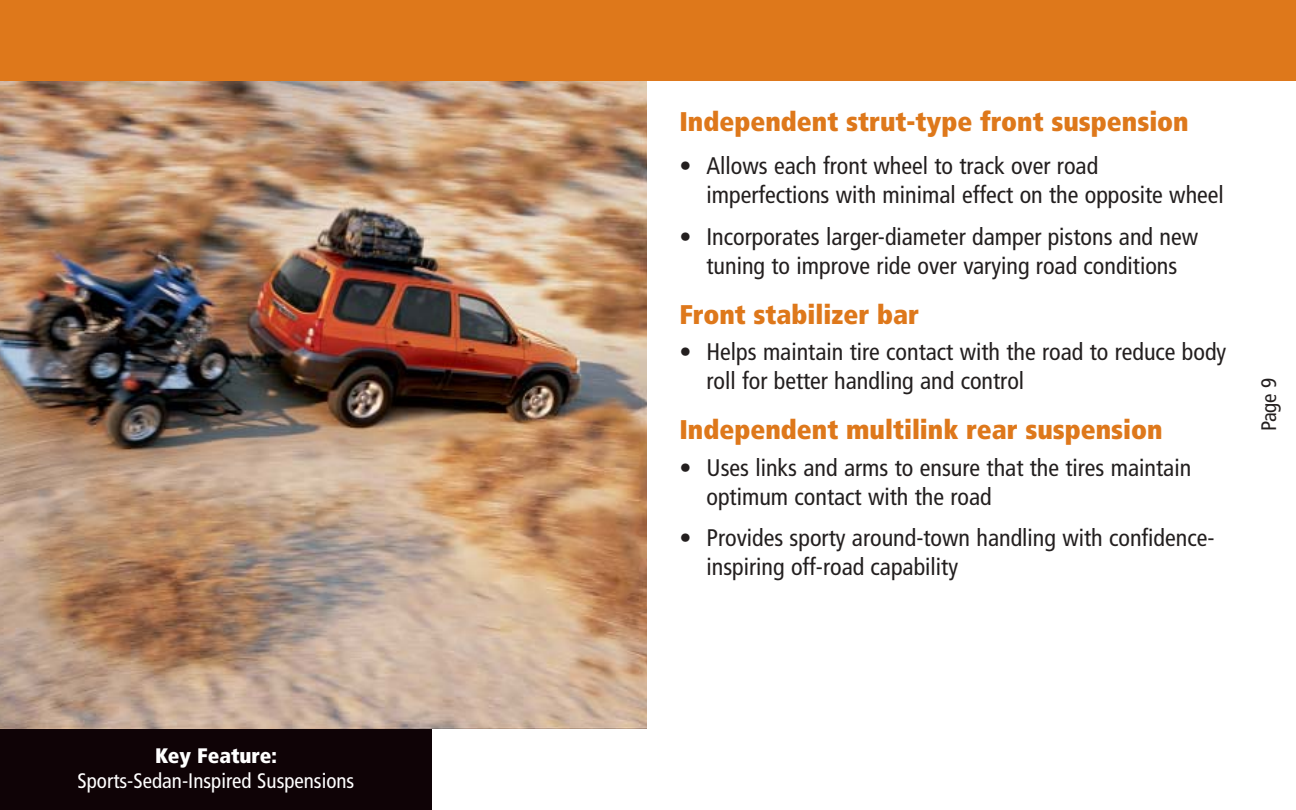
<style>
.page{position:relative;width:1296px;height:810px;background:#fff}
.page>*{position:absolute;margin:0;border:0;box-sizing:border-box;transform-origin:0 0}
.t1{font:900 condensed 27px "Frutiger";color:#de781b}
.t2{font:condensed 24px/28.8px "Frutiger";color:#231f1f}
.t3{font:condensed 21px "Frutiger";color:#fff}
.t4{font:900 condensed 21px "Frutiger";color:#fff}
.t5{font:condensed 21px "Frutiger";color:#231f1f}
</style>
<div class="page">
<img style="left:0;top:81px;width:646px;height:648px">
<div style="left:0;top:0;width:1296px;height:81px;background:#de781b"></div>
<div style="left:0;top:729px;width:432px;height:81px;background:#0f0306"></div>
<p class="t4" style="left:155px;top:747px;width:123px">Key Feature:</p>
<p class="t3" style="left:78px;top:772px;width:278px">Sports-Sedan-Inspired Suspensions</p>
<p class="t1" style="left:680px;top:111px;width:511px">Independent strut-type front suspension</p>
<p class="t2" style="left:706px;top:154px;width:519px;text-indent:-27px">• Allows each front wheel to track over road imperfections with minimal effect on the opposite wheel</p>
<p class="t2" style="left:680px;top:224px;width:520px;text-align:center">• Incorporates larger-diameter damper pistons and new tuning to improve ride over varying road conditions</p>
<p class="t1" style="left:680px;top:303px;width:241px">Front stabilizer bar</p>
<p class="t2" style="left:706px;top:340px;width:521px;text-indent:-27px">• Helps maintain tire contact with the road to reduce body roll for better handling and control</p>
<p class="t1" style="left:680px;top:419px;width:485px">Independent multilink rear suspension</p>
<p class="t2" style="left:706px;top:455px;width:486px;text-indent:-27px">• Uses links and arms to ensure that the tires maintain optimum contact with the road</p>
<p class="t2" style="left:706px;top:526px;width:509px;text-indent:-27px">• Provides sporty around-town handling with confidence&shy;inspiring off-road capability</p>
<p class="t5" style="left:1260px;top:431px;width:55px;rotate:-90deg">Page 9</p>
</div>
